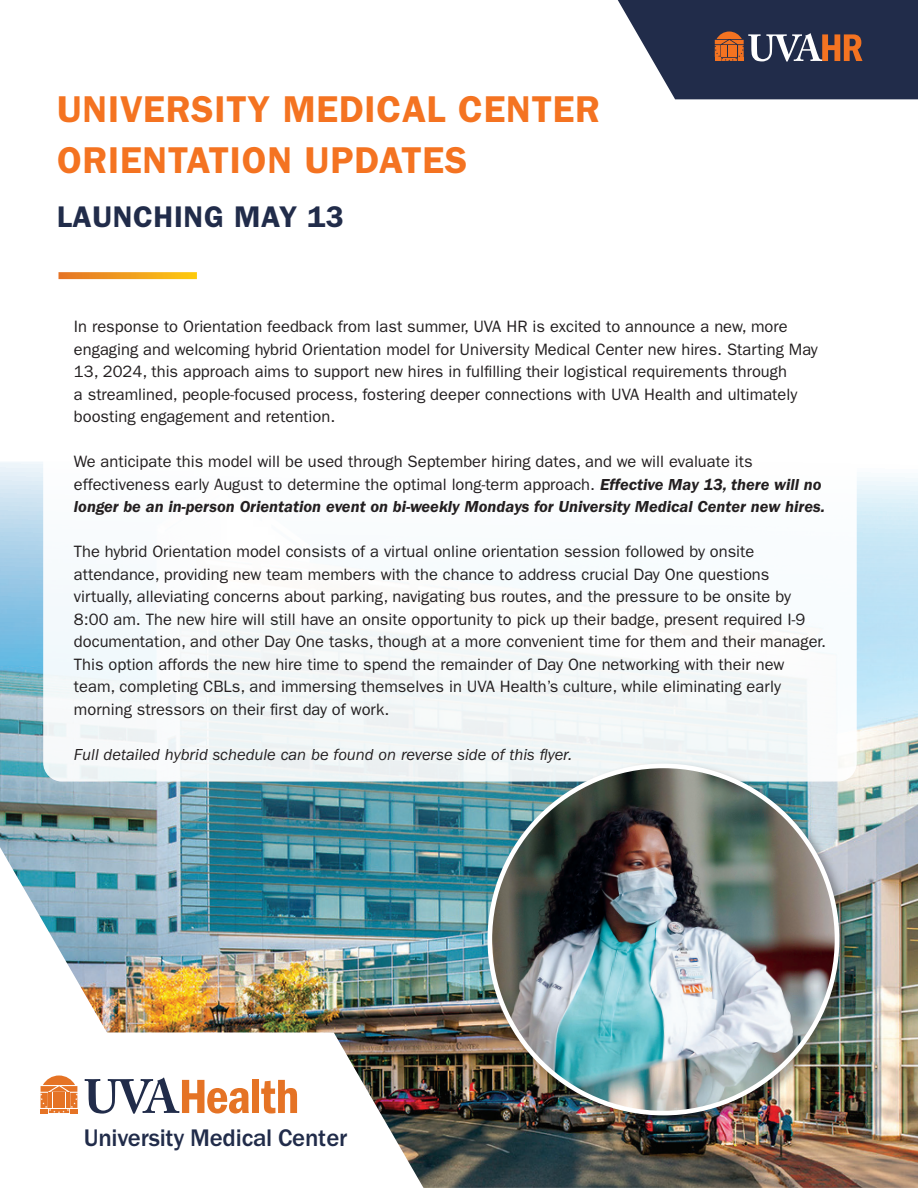
<style>
.page{position:relative;width:918px;height:1188px;background:#fff}
.page>*{position:absolute;margin:0;border:0;box-sizing:border-box;transform-origin:0 0}
.t1{font:600 37.5px "ITC Franklin Gothic Std";letter-spacing:.02em;color:#f47321}
.t2{font:600 30px "ITC Franklin Gothic Std";letter-spacing:.02em;color:#212c4a}
.t3{font:500 24.9px "Franklin Gothic URW";letter-spacing:-.01em;color:#212c4a}
.t4{font:16.5px/22.5px "ITC Franklin Gothic Std";color:#231f20}
.t5{font:italic 16.5px "ITC Franklin Gothic Std";color:#231f20}
.s1{font-weight:600;font-style:italic}
</style>
<div class="page">
<img style="left:0;top:462px;width:918px;height:726px">
<svg style="left:618px;top:0;width:300px;height:99px;background:#44475d"></svg>
<svg style="left:0;top:1032px;width:424px;height:156px"></svg>
<svg style="left:41px;top:1076px;width:36px;height:37px"></svg>
<svg style="left:85px;top:1078px;width:164px;height:36px"></svg>
<div style="left:252px;top:1080px;width:7px;height:33px;background:#e57325"></div>
<svg style="left:261px;top:1080px;width:36px;height:34px"></svg>
<svg style="left:59px;top:272px;width:138px;height:7px"></svg>
<div style="left:44px;top:299px;width:812px;height:482px;background:#fff;border-radius:18px"></div>
<div style="left:484px;top:760px;width:369px;height:369px;background:#231f20;opacity:.39"></div>
<img style="left:490px;top:766px;width:347px;height:347px">
<p class="t1" style="left:57px;top:87px;width:545px">UNIVERSITY MEDICAL CENTER</p>
<p class="t1" style="left:57px;top:138px;width:412px">ORIENTATION UPDATES</p>
<p class="t2" style="left:57px;top:199px;width:288px">LAUNCHING MAY 13</p>
<p class="t4" style="left:74px;top:315px;width:745px">In response to Orientation feedback from last summer, UVA HR is excited to announce a new, more engaging and welcoming hybrid Orientation model for University Medical Center new hires. Starting May 13, 2024, this approach aims to support new hires in fulfilling their logistical requirements through<br>a streamlined, people-focused process, fostering deeper connections with UVA Health and ultimately boosting engagement and retention.</p>
<p class="t4" style="left:74px;top:450px;width:753px">We anticipate this model will be used through September hiring dates, and we will evaluate its effectiveness early August to determine the optimal long-term approach. <span class="s1">Effective May 13, there will no longer be an in-person Orientation event on bi-weekly Mondays for University Medical Center new hires.</span></p>
<p class="t4" style="left:74px;top:540px;width:754px">The hybrid Orientation model consists of a virtual online orientation session followed by onsite attendance, providing new team members with the chance to address crucial Day One questions virtually, alleviating concerns about parking, navigating bus routes, and the pressure to be onsite by 8:00 am. The new hire will still have an onsite opportunity to pick up their badge, present required I-9 documentation, and other Day One tasks, though at a more convenient time for them and their manager.<br>This option affords the new hire time to spend the remainder of Day One networking with their new team, completing CBLs, and immersing themselves in UVA Health’s culture, while eliminating early morning stressors on their first day of work.</p>
<p class="t5" style="left:74px;top:745px;width:500px">Full detailed hybrid schedule can be found on reverse side of this flyer.</p>
<p class="t3" style="left:84px;top:1123px;width:265px">University Medical Center</p>
</div>
